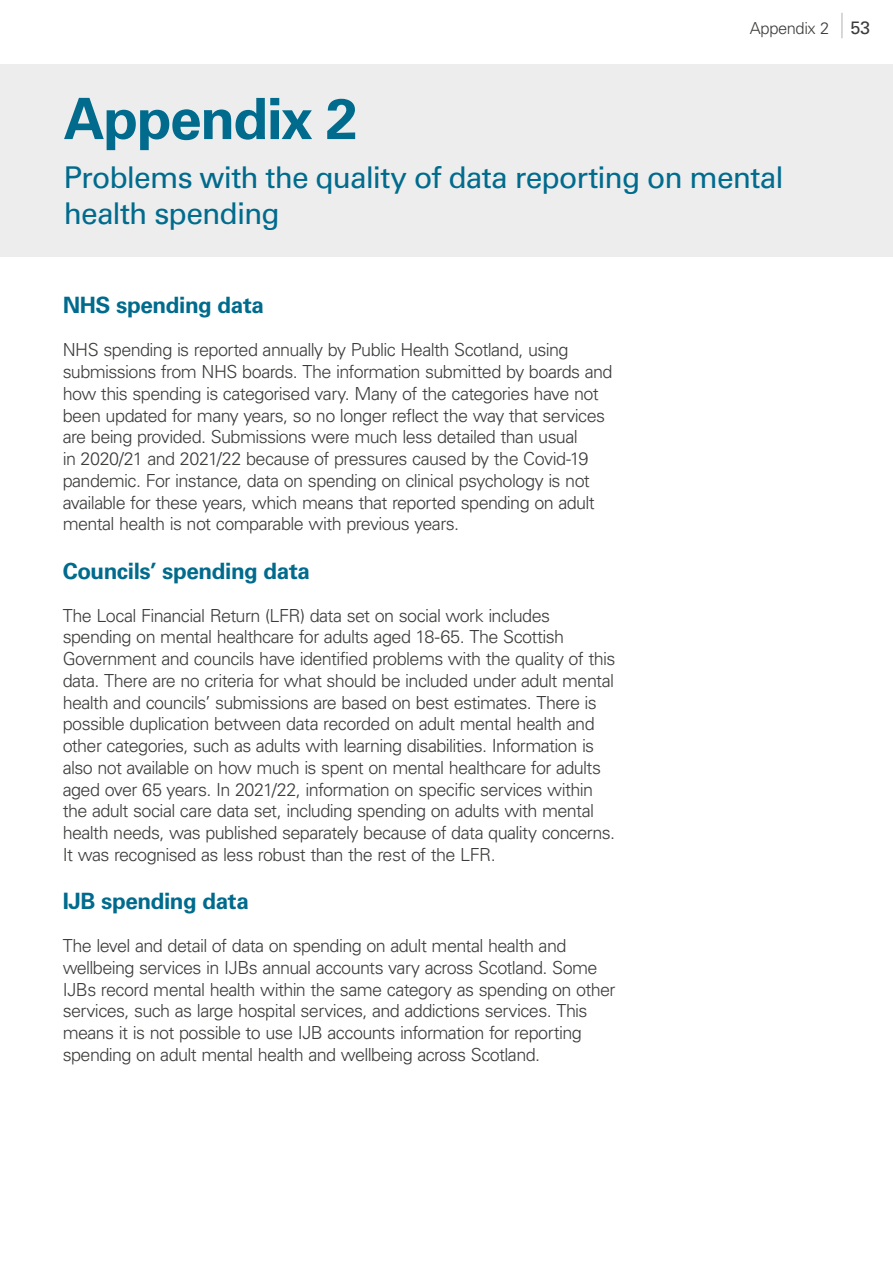
<style>
.page{position:relative;width:893px;height:1263px;background:#fff}
.page>*{position:absolute;margin:0;border:0;box-sizing:border-box;transform-origin:0 0}
.AS-P01-Chapter_head{font:700 57px "Univers LT Pro 65";letter-spacing:-.025em;color:#006b8d}
.AS-P02-Chapter_subhead{font:30px/36px "Univers LT Pro 55 Roman";letter-spacing:-.03em;color:#006b8d}
.AS-P03-Subhead_1{font:700 22.5px "Univers LT Pro 65";letter-spacing:-.02em;color:#006b8d}
.AS-P06-Body_text{font:300 18px/21.8px "Univers LT Pro 45";letter-spacing:-.035em;color:#3c3c3b}
.t1{font:300 16.5px "Univers LT Pro 45";letter-spacing:-.025em;color:#3c3c3b}
.s1{font-family:"Univers LT Pro 55 Roman";font-weight:400;font-size:18px}
</style>
<div class="page">
<svg style="left:842px;top:13px;width:1px;height:25px"></svg>
<div style="left:0;top:64px;width:893px;height:192px;background:#ededed"></div>
<p class="t1" style="left:750px;top:17px;width:122px">Appendix 2 <span class="s1">53</span></p>
<h2 class="AS-P01-Chapter_head" style="left:64px;top:79px;width:295px">Appendix 2</h2>
<h2 class="AS-P02-Chapter_subhead" style="left:64px;top:158px;width:721px">Problems with the quality of data reporting on mental health spending</h2>
<h3 class="AS-P03-Subhead_1" style="left:63px;top:290px;width:203px">NHS spending data</h3>
<p class="AS-P06-Body_text" style="left:63px;top:339px;width:551px">NHS spending is reported annually by Public Health Scotland, using submissions from NHS boards. The information submitted by boards and how this spending is categorised vary. Many of the categories have not been updated for many years, so no longer reflect the way that services are being provided. Submissions were much less detailed than usual<br>in 2020/21 and 2021/22 because of pressures caused by the Covid-19 pandemic. For instance, data on spending on clinical psychology is not available for these years, which means that reported spending on adult mental health is not comparable with previous years.</p>
<h3 class="AS-P03-Subhead_1" style="left:63px;top:555px;width:249px">Councils’ spending data</h3>
<p class="AS-P06-Body_text" style="left:63px;top:604px;width:554px">The Local Financial Return (LFR) data set on social work includes spending on mental healthcare for adults aged 18-65. The Scottish Government and councils have identified problems with the quality of this data. There are no criteria for what should be included under adult mental health and councils’ submissions are based on best estimates. There is possible duplication between data recorded on adult mental health and other categories, such as adults with learning disabilities. Information is also not available on how much is spent on mental healthcare for adults aged over 65 years. In 2021/22, information on specific services within the adult social care data set, including spending on adults with mental health needs, was published separately because of data quality concerns.<br>It was recognised as less robust than the rest of the LFR.</p>
<h3 class="AS-P03-Subhead_1" style="left:63px;top:885px;width:188px">IJB spending data</h3>
<p class="AS-P06-Body_text" style="left:63px;top:934px;width:554px">The level and detail of data on spending on adult mental health and wellbeing services in IJBs annual accounts vary across Scotland. Some IJBs record mental health within the same category as spending on other services, such as large hospital services, and addictions services. This means it is not possible to use IJB accounts information for reporting spending on adult mental health and wellbeing across Scotland.</p>
</div>
